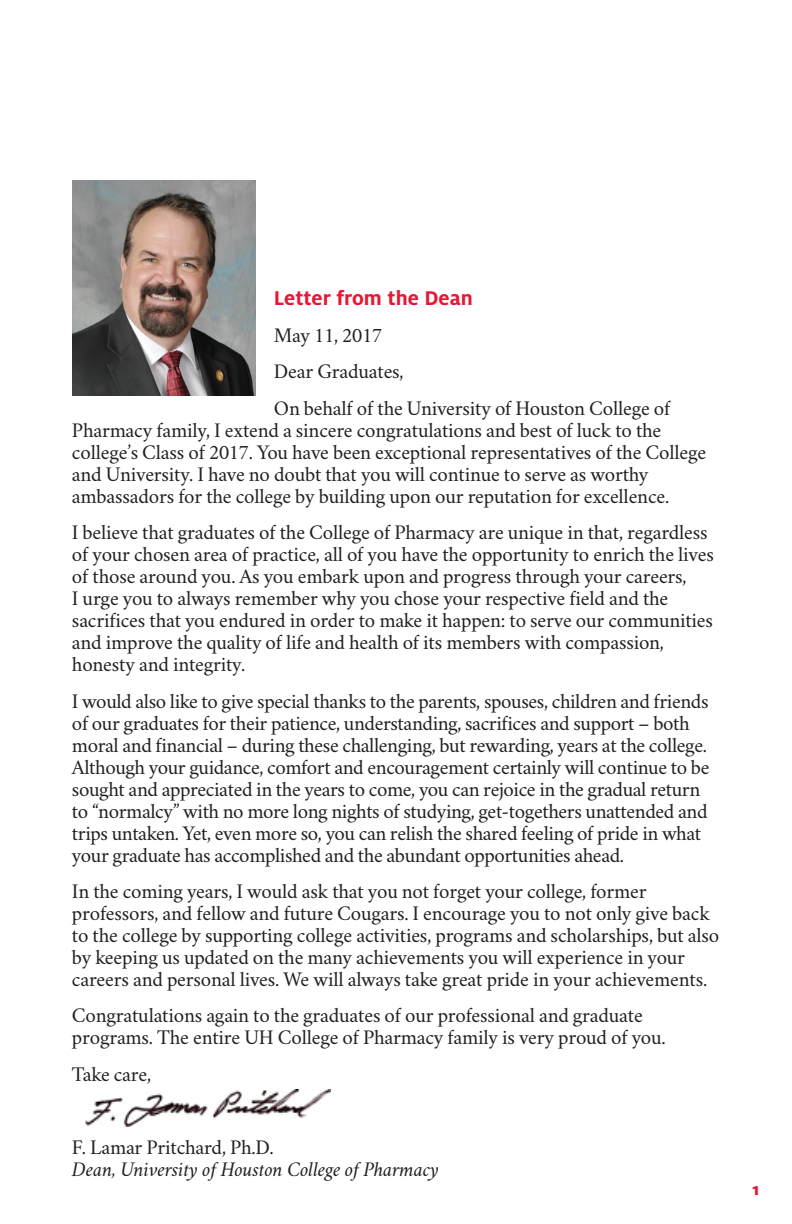
<style>
.page{position:relative;width:792px;height:1224px;background:#fff}
.page>*{position:absolute;margin:0;border:0;box-sizing:border-box;transform-origin:0 0}
.t1{font:700 22px "Milo OT";color:#e51836}
.t2{font:21px/22px "Crimson";letter-spacing:-.01em;color:#231f20}
.t3{font:italic 21px "Crimson";letter-spacing:-.01em;color:#231f20}
.t4{font:800 18px "Milo OT";color:#e51836}
</style>
<div class="page">
<img style="left:72px;top:180px;width:184px;height:216px">
<img style="left:85px;top:1090px;width:245px;height:37px">
<p class="t1" style="left:274px;top:286px;width:200px">Letter from the Dean</p>
<p class="t2" style="left:274px;top:314px;width:398px;line-height:36.4px">May 11, 2017<br>Dear Graduates,<br>On behalf of the University of Houston College of</p>
<p class="t2" style="left:72px;top:416px;width:636px">Pharmacy family, I extend a sincere congratulations and best of luck to the college’s Class of 2017. You have been exceptional representatives of the College and University. I have no doubt that you will continue to serve as worthy ambassadors for the college by building upon our reputation for excellence.</p>
<p class="t2" style="left:72px;top:519px;width:643px">I believe that graduates of the College of Pharmacy are unique in that, regardless of your chosen area of practice, all of you have the opportunity to enrich the lives of those around you. As you embark upon and progress through your careers,<br>I urge you to always remember why you chose your respective field and the sacrifices that you endured in order to make it happen: to serve our communities and improve the quality of life and health of its members with compassion, honesty and integrity.</p>
<p class="t2" style="left:72px;top:687px;width:639px">I would also like to give special thanks to the parents, spouses, children and friends of our graduates for their patience, understanding, sacrifices and support – both moral and financial – during these challenging, but rewarding, years at the college.<br>Although your guidance, comfort and encouragement certainly will continue to be sought and appreciated in the years to come, you can rejoice in the gradual return to “normalcy” with no more long nights of studying, get-togethers unattended and trips untaken. Yet, even more so, you can relish the shared feeling of pride in what your graduate has accomplished and the abundant opportunities ahead.</p>
<p class="t2" style="left:72px;top:878px;width:649px">In the coming years, I would ask that you not forget your college, former professors, and fellow and future Cougars. I encourage you to not only give back to the college by supporting college activities, programs and scholarships, but also by keeping us updated on the many achievements you will experience in your careers and personal lives. We will always take great pride in your achievements.</p>
<p class="t2" style="left:72px;top:1002px;width:595px">Congratulations again to the graduates of our professional and graduate programs. The entire UH College of Pharmacy family is very proud of you.</p>
<p class="t2" style="left:72px;top:1060px;width:81px">Take care,</p>
<p class="t2" style="left:72px;top:1133px;width:203px">F. Lamar Pritchard, Ph.D.</p>
<p class="t3" style="left:72px;top:1156px;width:369px">Dean, University of Houston College of Pharmacy</p>
<p class="t4" style="left:753px;top:1179px;width:8px">1</p>
</div>
